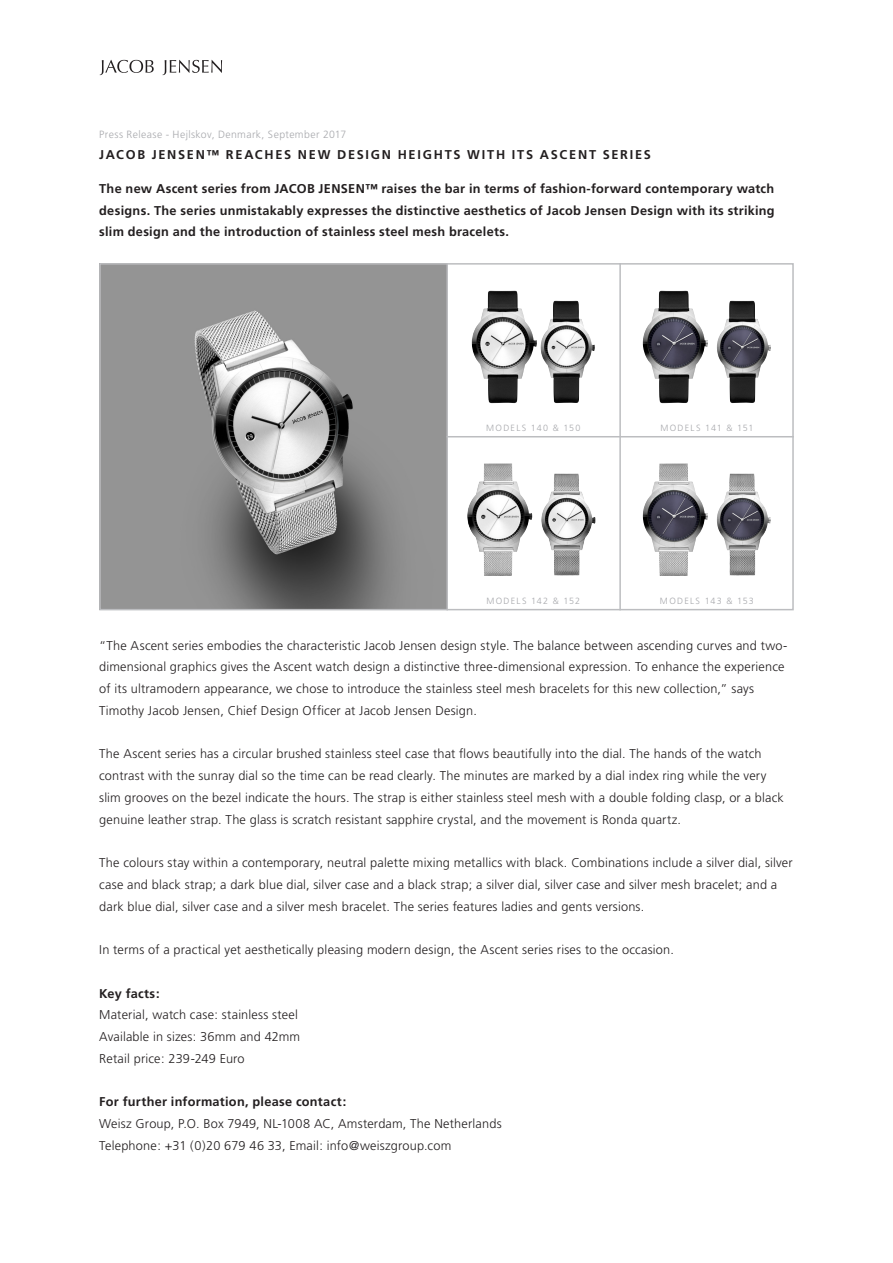
<style>
.page{position:relative;width:893px;height:1263px;background:#fff}
.page>*{position:absolute;margin:0;border:0;box-sizing:border-box;transform-origin:0 0}
.Main_text{font:300 12.75px/21.8px "Frutiger";letter-spacing:.015em;color:#231f20}
.Main_text-2{font:700 12.75px/21.8px "Frutiger";letter-spacing:.025em;color:#231f20;text-align:justify}
.Main_text-3{font:700 12.75px "Frutiger";letter-spacing:.135em;color:#231f20}
.t1{font:300 10.5px "Frutiger";letter-spacing:.035em;color:#a8a9ad}
.t2{font:300 9px "Frutiger";letter-spacing:.135em;color:#a8a9ad}
</style>
<div class="page">
<img style="left:102px;top:266px;width:344px;height:341px">
<svg style="left:100px;top:60px;width:54px;height:15px"></svg>
<svg style="left:163px;top:60px;width:59px;height:15px"></svg>
<img style="left:472px;top:290px;width:65px;height:113px">
<img style="left:541px;top:300px;width:54px;height:103px">
<div style="left:99px;top:263px;width:695px;height:347px;border:2px solid #bcbdc0"></div>
<hr style="left:619px;top:263px;width:2px;height:347px;background:#bcbdc0">
<hr style="left:446px;top:436px;width:348px;height:1px;background:#bcbdc0">
<hr style="left:446px;top:263px;width:2px;height:347px;background:#bcbdc0">
<img style="left:643px;top:290px;width:65px;height:113px">
<img style="left:717px;top:300px;width:54px;height:103px">
<img style="left:467px;top:463px;width:65px;height:113px">
<img style="left:541px;top:473px;width:54px;height:103px">
<img style="left:643px;top:463px;width:65px;height:113px">
<img style="left:717px;top:473px;width:54px;height:103px">
<p class="t1" style="left:99px;top:128px;width:249px">Press Release - Hejlskov, Denmark, September 2017</p>
<p class="Main_text-3" style="left:99px;top:147px;width:553px">JACOB JENSEN™ REACHES NEW DESIGN HEIGHTS WITH ITS ASCENT SERIES</p>
<p class="Main_text-2" style="left:99px;top:178px;width:677px">The new Ascent series from JACOB JENSEN™ raises the bar in terms of fashion-forward contemporary watch designs. The series unmistakably expresses the distinctive aesthetics of Jacob Jensen Design with its striking slim design and the introduction of stainless steel mesh bracelets.</p>
<p class="t2" style="left:486px;top:423px;width:96px">MODELS 140 &amp; 150</p>
<p class="t2" style="left:660px;top:423px;width:95px">MODELS 141 &amp; 151</p>
<p class="t2" style="left:486px;top:596px;width:95px">MODELS 142 &amp; 152</p>
<p class="t2" style="left:660px;top:596px;width:95px">MODELS 143 &amp; 153</p>
<p class="Main_text" style="left:99px;top:634px;width:690px">“The Ascent series embodies the characteristic Jacob Jensen design style. The balance between ascending curves and two&shy;dimensional graphics gives the Ascent watch design a distinctive three-dimensional expression. To enhance the experience of its ultramodern appearance, we chose to introduce the stainless steel mesh bracelets for this new collection,” says Timothy Jacob Jensen, Chief Design Officer at Jacob Jensen Design.</p>
<p class="Main_text" style="left:99px;top:743px;width:686px">The Ascent series has a circular brushed stainless steel case that flows beautifully into the dial. The hands of the watch contrast with the sunray dial so the time can be read clearly. The minutes are marked by a dial index ring while the very slim grooves on the bezel indicate the hours. The strap is either stainless steel mesh with a double folding clasp, or a black genuine leather strap. The glass is scratch resistant sapphire crystal, and the movement is Ronda quartz.</p>
<p class="Main_text" style="left:99px;top:852px;width:695px">The colours stay within a contemporary, neutral palette mixing metallics with black. Combinations include a silver dial, silver case and black strap; a dark blue dial, silver case and a black strap; a silver dial, silver case and silver mesh bracelet; and a dark blue dial, silver case and a silver mesh bracelet. The series features ladies and gents versions.</p>
<p class="Main_text" style="left:99px;top:939px;width:576px">In terms of a practical yet aesthetically pleasing modern design, the Ascent series rises to the occasion.</p>
<p class="Main_text-2" style="left:99px;top:982px;width:62px">Key facts:</p>
<p class="Main_text" style="left:99px;top:1004px;width:200px">Material, watch case: stainless steel</p>
<p class="Main_text" style="left:99px;top:1026px;width:202px">Available in sizes: 36mm and 42mm</p>
<p class="Main_text" style="left:99px;top:1048px;width:147px">Retail price: 239-249 Euro</p>
<p class="Main_text-2" style="left:99px;top:1091px;width:248px">For further information, please contact:</p>
<p class="Main_text" style="left:99px;top:1113px;width:404px">Weisz Group, P.O. Box 7949, NL-1008 AC, Amsterdam, The Netherlands</p>
<p class="Main_text" style="left:99px;top:1135px;width:354px">Telephone: +31 (0)20 679 46 33, Email: info@weiszgroup.com</p>
</div>
